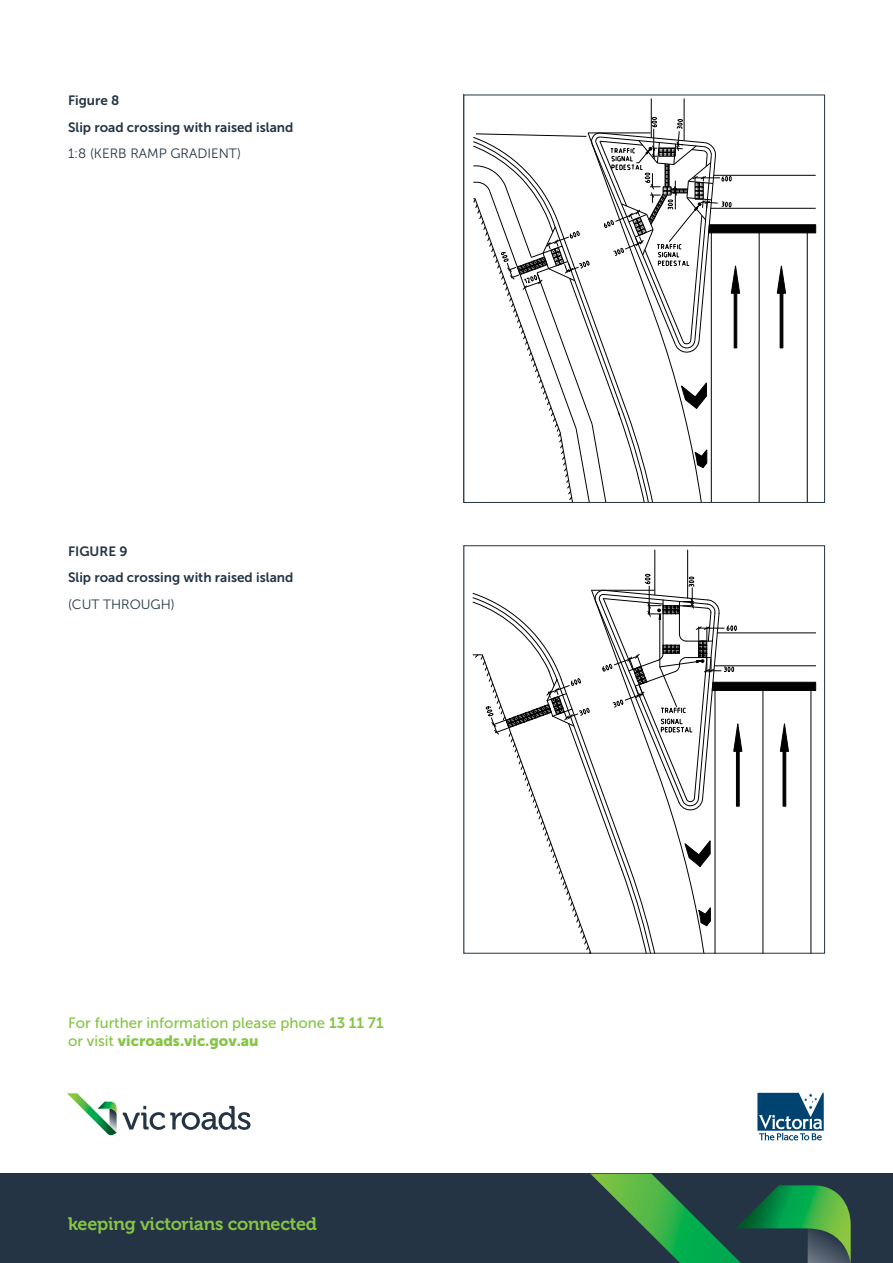
<style>
.page{position:relative;width:893px;height:1263px;background:#fff}
.page>*{position:absolute;margin:0;border:0;box-sizing:border-box;transform-origin:0 0}
.t1{font:18px "Museo 700";letter-spacing:-.015em;color:#85c446}
.t2{font:15px "Museo Sans 500";color:#85c446}
.t3{font:15px "Museo Sans 900";color:#85c446}
.t4{font:13.5px/26.5px "Museo Sans 700";color:#243444}
.t5{font:13.5px "Museo Sans 300";color:#243444}
.s1{font-family:"Museo Sans 700"}
.s2{font-family:"Museo Sans 500"}
</style>
<div class="page">
<svg style="left:123px;top:1106px;width:128px;height:24px"></svg>
<svg style="left:67px;top:1093px;width:50px;height:43px"></svg>
<svg style="left:758px;top:1093px;width:66px;height:47px"></svg>
<div style="left:0;top:1174px;width:893px;height:89px;background:#243444"></div>
<svg style="left:591px;top:1174px;width:260px;height:89px"></svg>
<hr style="left:651px;top:98px;width:1px;height:40px;background:#000">
<hr style="left:684px;top:98px;width:1px;height:43px;background:#000">
<svg style="left:473px;top:117px;width:343px;height:384px"></svg>
<div style="left:463px;top:95px;width:362px;height:408px;border:1px solid #243444"></div>
<hr style="left:654px;top:550px;width:1px;height:45px;background:#000">
<hr style="left:687px;top:550px;width:1px;height:48px;background:#000">
<svg style="left:473px;top:574px;width:343px;height:377px"></svg>
<div style="left:463px;top:545px;width:362px;height:408px;border:1px solid #243444"></div>
<p class="t4" style="left:68px;top:87px;width:227px">Figure 8<br>Slip road crossing with raised island</p>
<p class="t5" style="left:68px;top:146px;width:174px">1:8 (KERB RAMP GRADIENT)</p>
<p class="t4" style="left:68px;top:538px;width:227px">FIGURE 9<br>Slip road crossing with raised island</p>
<p class="t5" style="left:68px;top:597px;width:108px">(CUT THROUGH)</p>
<p class="t2" style="left:68px;top:1015px;width:317px">For further information please phone <span class="s1">13 11 71</span></p>
<p class="t3" style="left:68px;top:1032px;width:192px"><span class="s2">or visit</span> vicroads.vic.gov.au</p>
<h1 class="t1" style="left:68px;top:1213px;width:250px">keeping victorians connected</h1>
</div>
